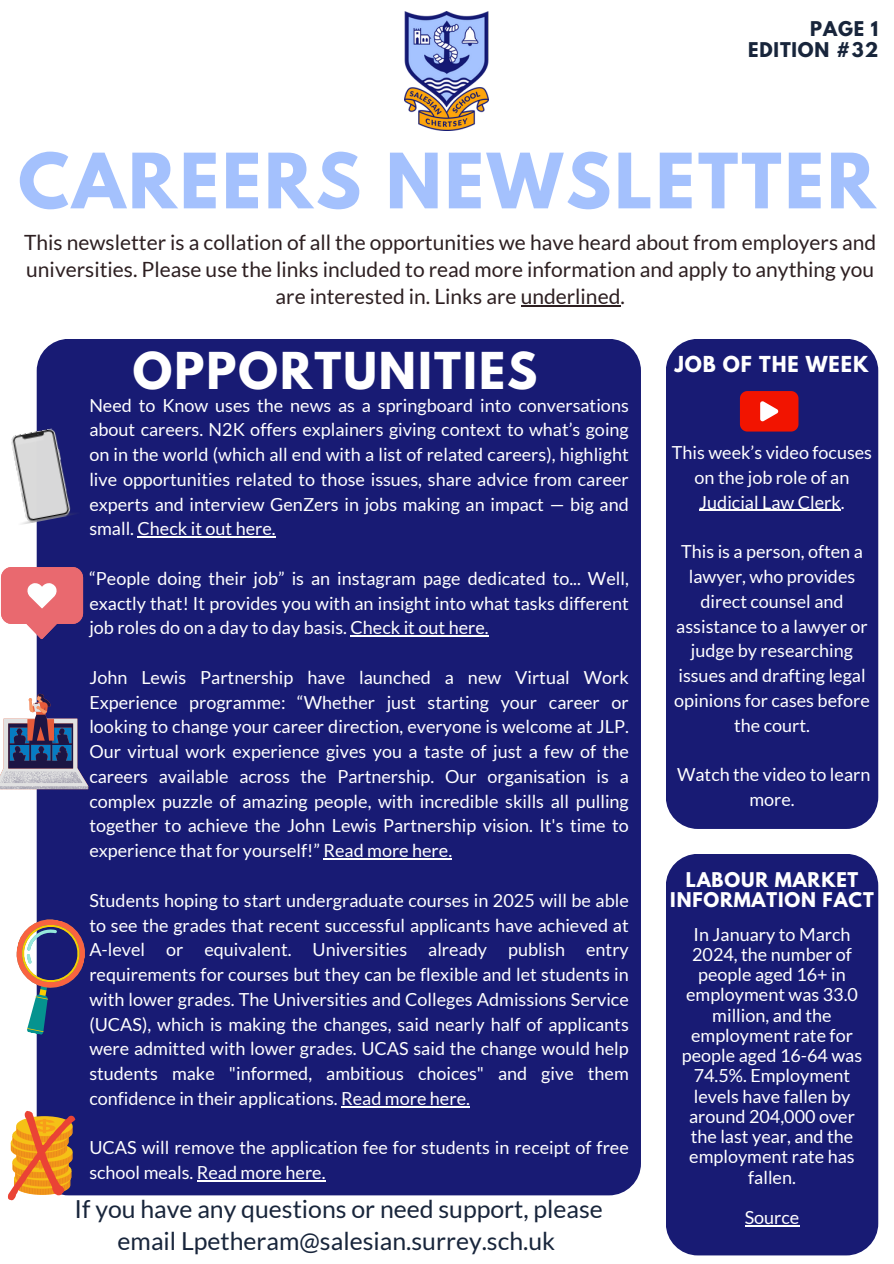
<style>
.page{position:relative;width:894px;height:1264px;background:#fff}
.page>*{position:absolute;margin:0;border:0;box-sizing:border-box;transform-origin:0 0}
.t1{font:700 67.5px "League Spartan";letter-spacing:.045em;color:#a4c1fd}
.t2{font:700 45px "League Spartan";letter-spacing:.045em;color:#fff}
.t3{font:24.75px/31.7px "Lato";color:#18253b;text-align:center}
.t4{font:21px/27px "Lato";color:#2d1f21;text-align:center}
.t5{font:700 19.5px "League Spartan";letter-spacing:.045em;color:#fff}
.t6{font:18px/24.8px "Lato";color:#fff;text-align:justify}
.t7{font:700 18px/20.2px "League Spartan";letter-spacing:.045em;color:#fff;text-align:center}
.t8{font:700 18px/20.2px "League Spartan";letter-spacing:.045em;color:#18253b;text-align:right}
</style>
<div class="page">
<div style="left:37px;top:339px;width:603px;height:856px;background:#181b74;border-radius:32px"></div>
<div style="left:665px;top:339px;width:213px;height:490px;background:#181b74;border-radius:32px"></div>
<div style="left:665px;top:853px;width:213px;height:402px;background:#181b74;border-radius:32px"></div>
<hr style="left:520px;top:305px;width:100px;height:1px;background:#2d1f21">
<img style="left:405px;top:12px;width:83px;height:119px">
<svg style="left:739px;top:391px;width:59px;height:40px;background:#ec2a1c"></svg>
<img style="left:11px;top:426px;width:62px;height:100px">
<hr style="left:138px;top:536px;width:138px;height:1px;background:#fff">
<hr style="left:350px;top:635px;width:138px;height:1px;background:#fff">
<hr style="left:323px;top:858px;width:129px;height:1px;background:#fff">
<hr style="left:341px;top:1105px;width:129px;height:2px;background:#fff">
<hr style="left:197px;top:1180px;width:128px;height:1px;background:#fff">
<svg style="left:1px;top:567px;width:82px;height:72px"></svg>
<svg style="left:0;top:693px;width:88px;height:96px"></svg>
<svg style="left:16px;top:913px;width:69px;height:127px"></svg>
<svg style="left:8px;top:1110px;width:67px;height:90px"></svg>
<hr style="left:744px;top:1225px;width:55px;height:1px;background:#fff">
<hr style="left:699px;top:510px;width:141px;height:1px;background:#fff">
<p class="t8" style="left:748px;top:21px;width:131px">PAGE 1<br>EDITION #32</p>
<p class="t1" style="left:18px;top:148px;width:858px">CAREERS NEWSLETTER</p>
<h5 class="t4" style="left:24px;top:228px;width:853px">This newsletter is a collation of all the opportunities we have heard about from employers and universities. Please use the links included to read more information and apply to anything you are interested in. Links are underlined.</h5>
<h6 class="t2" style="left:133px;top:348px;width:406px">OPPORTUNITIES</h6>
<h1 class="t5" style="left:674px;top:354px;width:195px">JOB OF THE WEEK</h1>
<p class="t6" style="left:89px;top:392px;width:541px">Need to Know uses the news as a springboard into conversations about careers. N2K offers explainers giving context to what’s going on in the world (which all end with a list of related careers), highlight live opportunities related to those issues, share advice from career experts and interview GenZers in jobs making an impact — big and small. Check it out here.</p>
<p class="t6" style="left:89px;top:565px;width:541px">“People doing their job” is an instagram page dedicated to... Well, exactly that! It provides you with an insight into what tasks different job roles do on a day to day basis. Check it out here.</p>
<h2 class="t6" style="left:89px;top:664px;width:541px">John Lewis Partnership have launched a new Virtual Work Experience programme: “Whether just starting your career or looking to change your career direction, everyone is welcome at JLP.<br>Our virtual work experience gives you a taste of just a few of the careers available across the Partnership. Our organisation is a complex puzzle of amazing people, with incredible skills all pulling together to achieve the John Lewis Partnership vision. It's time to experience that for yourself!” Read more here.</h2>
<h4 class="t6" style="left:89px;top:887px;width:541px">Students hoping to start undergraduate courses in 2025 will be able to see the grades that recent successful applicants have achieved at A-level or equivalent. Universities already publish entry requirements for courses but they can be flexible and let students in with lower grades. The Universities and Colleges Admissions Service (UCAS), which is making the changes, said nearly half of applicants were admitted with lower grades. UCAS said the change would help students make "informed, ambitious choices" and give them confidence in their applications. Read more here.</h4>
<p class="t6" style="left:89px;top:1134px;width:541px">UCAS will remove the application fee for students in receipt of free school meals. Read more here.</p>
<p class="t3" style="left:75px;top:1192px;width:529px">If you have any questions or need support, please email Lpetheram@salesian.surrey.sch.uk</p>
<p class="t6" style="left:671px;top:440px;width:202px;text-align:center">This week’s video focuses on the job role of an<br>Judicial Law Clerk.</p>
<p class="t6" style="left:674px;top:539px;width:197px;text-align:center">This is a person, often a lawyer, who provides direct counsel and assistance to a lawyer or judge by researching issues and drafting legal opinions for cases before the court.</p>
<p class="t6" style="left:677px;top:761px;width:195px;text-align:center">Watch the video to learn more.</p>
<p class="t7" style="left:670px;top:871px;width:205px">LABOUR MARKET<br>INFORMATION FACT</p>
<p class="t6" style="left:681px;top:923px;width:182px;line-height:20.2px;text-align:center">In January to March<br>2024, the number of people aged 16+ in employment was 33.0 million, and the employment rate for people aged 16-64 was<br>74.5%. Employment levels have fallen by around 204,000 over the last year, and the employment rate has fallen.</p>
<p class="t6" style="left:744px;top:1204px;width:56px">Source</p>
</div>
